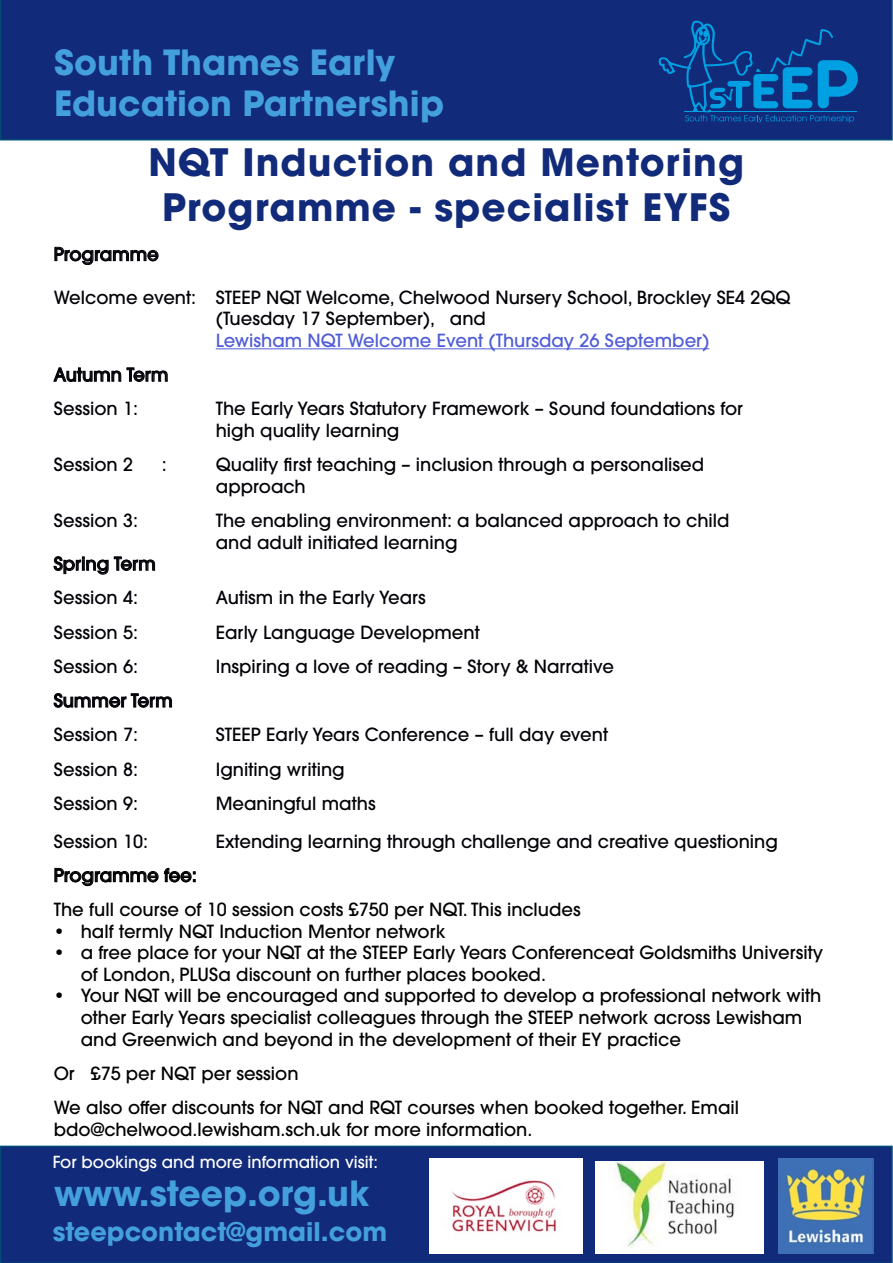
<style>
.page{position:relative;width:893px;height:1263px;background:#fff}
.page>*{position:absolute;margin:0;border:0;box-sizing:border-box;transform-origin:0 0}
.t1{font:700 37.5px/45px "ITC Avant Garde Pro";letter-spacing:.03em;color:#112a7a;text-align:center}
.t2{font:700 34.5px/41.4px "ITC Avant Garde Pro";color:#449fdd}
.t3{font:700 25.5px "ITC Avant Garde Pro";color:#449fdd}
.t4{font:500 18px/21.6px "ITC Avant Garde Pro";color:#020107}
.t5{font:500 18px/21.6px "ITC Avant Garde Pro";color:#000}
.t6{font:500 18px "ITC Avant Garde Pro";color:#4f5cd6}
.t7{font:500 16.5px "ITC Avant Garde Pro";color:#fff}
</style>
<div class="page">
<div style="left:0;top:0;width:893px;height:140px;background:#112a7a"></div>
<svg style="left:659px;top:21px;width:199px;height:102px;background:#0c4592"></svg>
<hr style="left:684px;top:112px;width:172px;height:1px;background:#00a0e3">
<div style="left:0;top:1145px;width:893px;height:118px;background:#112a7a"></div>
<hr style="left:216px;top:348px;width:493px;height:1px;background:#4f5cd6">
<svg style="left:54px;top:247px;width:105px;height:18px"></svg>
<svg style="left:53px;top:367px;width:115px;height:15px"></svg>
<svg style="left:54px;top:556px;width:101px;height:19px"></svg>
<svg style="left:54px;top:693px;width:118px;height:15px"></svg>
<svg style="left:54px;top:868px;width:141px;height:18px"></svg>
<img style="left:430px;top:1159px;width:152px;height:94px">
<img style="left:778px;top:1159px;width:95px;height:94px">
<img style="left:596px;top:1161px;width:168px;height:92px">
<h2 class="t2" style="left:54px;top:41px;width:392px">South Thames Early<br>Education Partnership</h2>
<h1 class="t1" style="left:148px;top:139px;width:597px">NQT Induction and Mentoring<br>Programme - specialist EYFS</h1>
<p class="t4" style="left:54px;top:243px;width:106px">Programme</p>
<p class="t4" style="left:216px;top:286px;width:576px;text-indent:-162px">Welcome event: STEEP NQT Welcome, Chelwood Nursery School, Brockley SE4 2QQ (Tuesday 17 September), and</p>
<p class="t6" style="left:216px;top:329px;width:495px">Lewisham NQT Welcome Event (Thursday 26 September)</p>
<p class="t4" style="left:54px;top:357px;width:116px;line-height:34.2px">Autumn Term<br>Session 1:</p>
<p class="t4" style="left:216px;top:398px;width:529px">The Early Years Statutory Framework – Sound foundations for high quality learning</p>
<p class="t4" style="left:54px;top:454px;width:81px">Session 2</p>
<p class="t4" style="left:162px;top:454px;width:6px">:</p>
<p class="t4" style="left:216px;top:454px;width:490px">Quality first teaching – inclusion through a personalised approach</p>
<p class="t4" style="left:54px;top:509px;width:86px">Session 3:</p>
<p class="t4" style="left:216px;top:509px;width:515px">The enabling environment: a balanced approach to child and adult initiated learning</p>
<p class="t4" style="left:54px;top:546px;width:104px;line-height:34.2px">Spring Term<br>Session 4:</p>
<p class="t4" style="left:216px;top:587px;width:212px">Autism in the Early Years</p>
<p class="t4" style="left:54px;top:621px;width:86px">Session 5:</p>
<p class="t4" style="left:216px;top:621px;width:265px">Early Language Development</p>
<p class="t4" style="left:54px;top:655px;width:86px">Session 6:</p>
<p class="t4" style="left:216px;top:655px;width:400px">Inspiring a love of reading – Story &amp; Narrative</p>
<p class="t4" style="left:54px;top:683px;width:120px;line-height:34.2px">Summer Term<br>Session 7:</p>
<p class="t4" style="left:216px;top:724px;width:394px">STEEP Early Years Conference – full day event</p>
<p class="t4" style="left:54px;top:758px;width:86px">Session 8:</p>
<p class="t4" style="left:216px;top:758px;width:131px">Igniting writing</p>
<p class="t4" style="left:54px;top:792px;width:86px">Session 9:</p>
<p class="t4" style="left:216px;top:792px;width:161px">Meaningful maths</p>
<p class="t4" style="left:54px;top:830px;width:96px">Session 10:</p>
<p class="t4" style="left:216px;top:830px;width:564px">Extending learning through challenge and creative questioning</p>
<p class="t5" style="left:54px;top:858px;width:528px;line-height:34.2px">Programme fee:<br>The full course of 10 session costs £750 per NQT. This includes</p>
<p class="t5" style="left:54px;top:920px;width:393px">• half termly NQT Induction Mentor network</p>
<p class="t5" style="left:81px;top:941px;width:744px;text-indent:-27px">• a free place for your NQT at the STEEP Early Years Conferenceat Goldsmiths University of London, PLUSa discount on further places booked.</p>
<p class="t5" style="left:81px;top:985px;width:742px;text-indent:-27px">• Your NQT will be encouraged and supported to develop a professional network with other Early Years specialist colleagues through the STEEP network across Lewisham and Greenwich and beyond in the development of their EY practice</p>
<p class="t5" style="left:54px;top:1056px;width:687px;line-height:34.2px">Or £75 per NQT per session<br>We also offer discounts for NQT and RQT courses when booked together. Email</p>
<p class="t5" style="left:54px;top:1118px;width:480px">bdo@chelwood.lewisham.sch.uk for more information.</p>
<p class="t7" style="left:53px;top:1151px;width:327px">For bookings and more information visit:</p>
<h2 class="t2" style="left:54px;top:1172px;width:317px">www.steep.org.uk</h2>
<h3 class="t3" style="left:53px;top:1214px;width:336px">steepcontact@gmail.com</h3>
</div>
